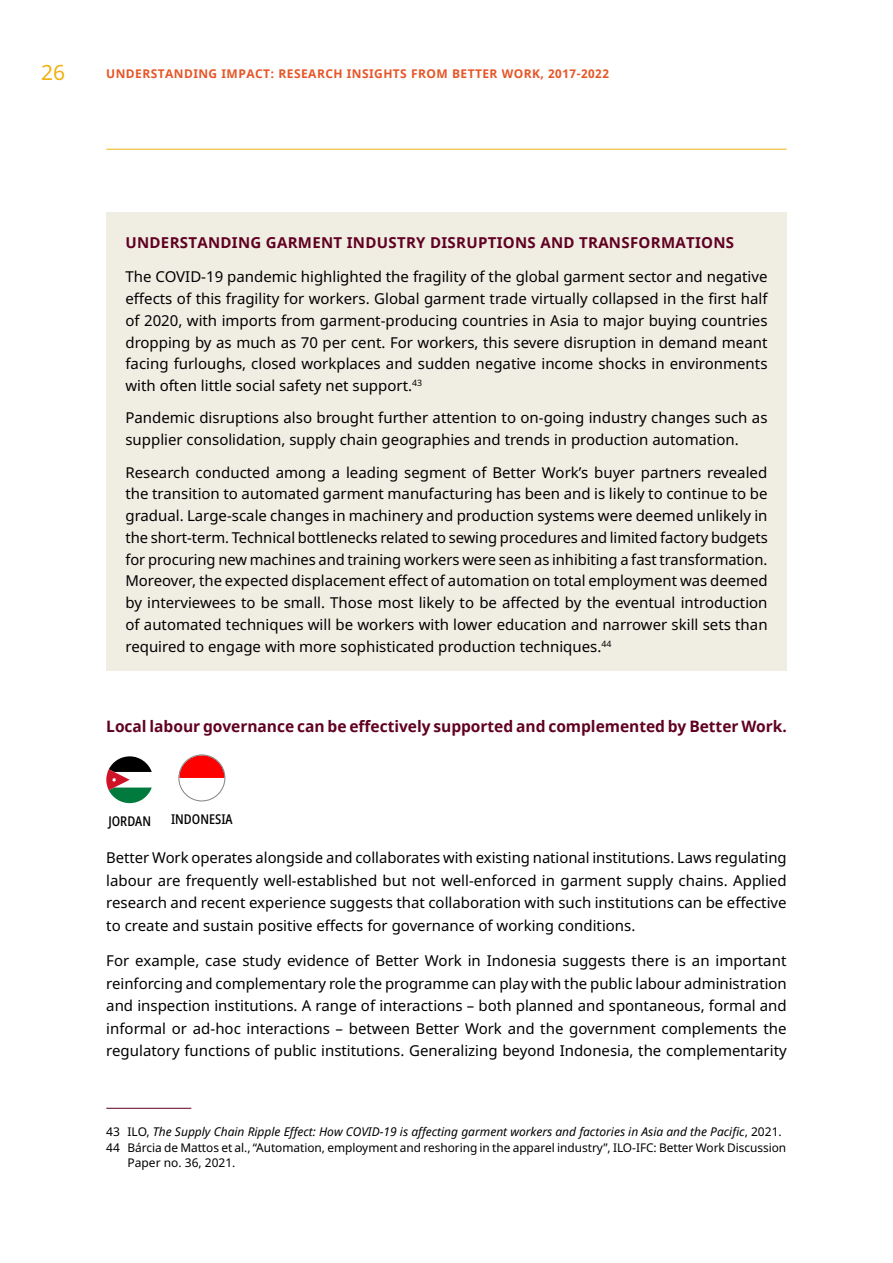
<style>
.page{position:relative;width:893px;height:1263px;background:#fff}
.page>*{position:absolute;margin:0;border:0;box-sizing:border-box;transform-origin:0 0}
.t1{font:21px "Noto Sans";color:#f2b113}
.t2{font:700 15.75px "Noto Sans";letter-spacing:-.005em;color:#600022}
.t3{font:15px/21.8px "Noto Sans";color:#000;text-align:justify}
.t4{font:700 15px "Noto Sans";letter-spacing:.02em;color:#600022}
.t5{font:500 condensed 13.5px "Noto Sans";color:#000}
.t6{font:12px/16.4px "Noto Sans";letter-spacing:-.005em;color:#000}
.t7{font:700 12px "Noto Sans";letter-spacing:.035em;color:#e65627}
.s1{font-style:italic}
</style>
<div class="page">
<hr style="left:106px;top:149px;width:681px;height:1px;background:#f2b113">
<div style="left:106px;top:213px;width:681px;height:458px;background:#f0ede3"></div>
<hr style="left:106px;top:1108px;width:85px;height:1px;background:#600022">
<svg style="left:106px;top:756px;width:46px;height:47px"></svg>
<svg style="left:180px;top:756px;width:45px;height:44px"></svg>
<div style="left:178px;top:754px;width:47px;height:47px;border:1px solid #808284;border-radius:50%"></div>
<h1 class="t1" style="left:41px;top:58px;width:26px">26</h1>
<p class="t7" style="left:106px;top:68px;width:504px">UNDERSTANDING IMPACT: RESEARCH INSIGHTS FROM BETTER WORK, 2017-2022</p>
<p class="t4" style="left:125px;top:235px;width:610px">UNDERSTANDING GARMENT INDUSTRY DISRUPTIONS AND TRANSFORMATIONS</p>
<p class="t3" style="left:125px;top:266px;width:644px">The COVID-19 pandemic highlighted the fragility of the global garment sector and negative effects of this fragility for workers. Global garment trade virtually collapsed in the first half of 2020, with imports from garment-producing countries in Asia to major buying countries dropping by as much as 70 per cent. For workers, this severe disruption in demand meant facing furloughs, closed workplaces and sudden negative income shocks in environments with often little social safety net support.<sup>43</sup></p>
<p class="t3" style="left:125px;top:409px;width:644px">Pandemic disruptions also brought further attention to on-going industry changes such as supplier consolidation, supply chain geographies and trends in production automation.</p>
<p class="t3" style="left:125px;top:463px;width:644px">Research conducted among a leading segment of Better Work’s buyer partners revealed the transition to automated garment manufacturing has been and is likely to continue to be gradual. Large-scale changes in machinery and production systems were deemed unlikely in the short-term. Technical bottlenecks related to sewing procedures and limited factory budgets for procuring new machines and training workers were seen as inhibiting a fast transformation.<br>Moreover, the expected displacement effect of automation on total employment was deemed by interviewees to be small. Those most likely to be affected by the eventual introduction of automated techniques will be workers with lower education and narrower skill sets than required to engage with more sophisticated production techniques.<sup>44</sup></p>
<p class="t2" style="left:106px;top:718px;width:682px">Local labour governance can be effectively supported and complemented by Better Work.</p>
<p class="t5" style="left:108px;top:815px;width:44px">JORDAN</p>
<p class="t5" style="left:171px;top:814px;width:63px">INDONESIA</p>
<p class="t3" style="left:106px;top:848px;width:682px;line-height:22.5px">Better Work operates alongside and collaborates with existing national institutions. Laws regulating labour are frequently well-established but not well-enforced in garment supply chains. Applied research and recent experience suggests that collaboration with such institutions can be effective to create and sustain positive effects for governance of working conditions.</p>
<p class="t3" style="left:106px;top:951px;width:682px;line-height:22.5px">For example, case study evidence of Better Work in Indonesia suggests there is an important reinforcing and complementary role the programme can play with the public labour administration and inspection institutions. A range of interactions – both planned and spontaneous, formal and informal or ad-hoc interactions – between Better Work and the government complements the regulatory functions of public institutions. Generalizing beyond Indonesia, the complementarity</p>
<p class="t6" style="left:106px;top:1125px;width:681px">43 ILO, <span class="s1">The Supply Chain Ripple Effect: How COVID-19 is affecting garment workers and factories in Asia and the Pacific</span>, 2021.<br>44 Bárcia de Mattos et al., “Automation, employment and reshoring in the apparel industry”, ILO-IFC: Better Work Discussion</p>
<p class="t6" style="left:128px;top:1155px;width:109px">Paper no. 36, 2021.</p>
</div>
